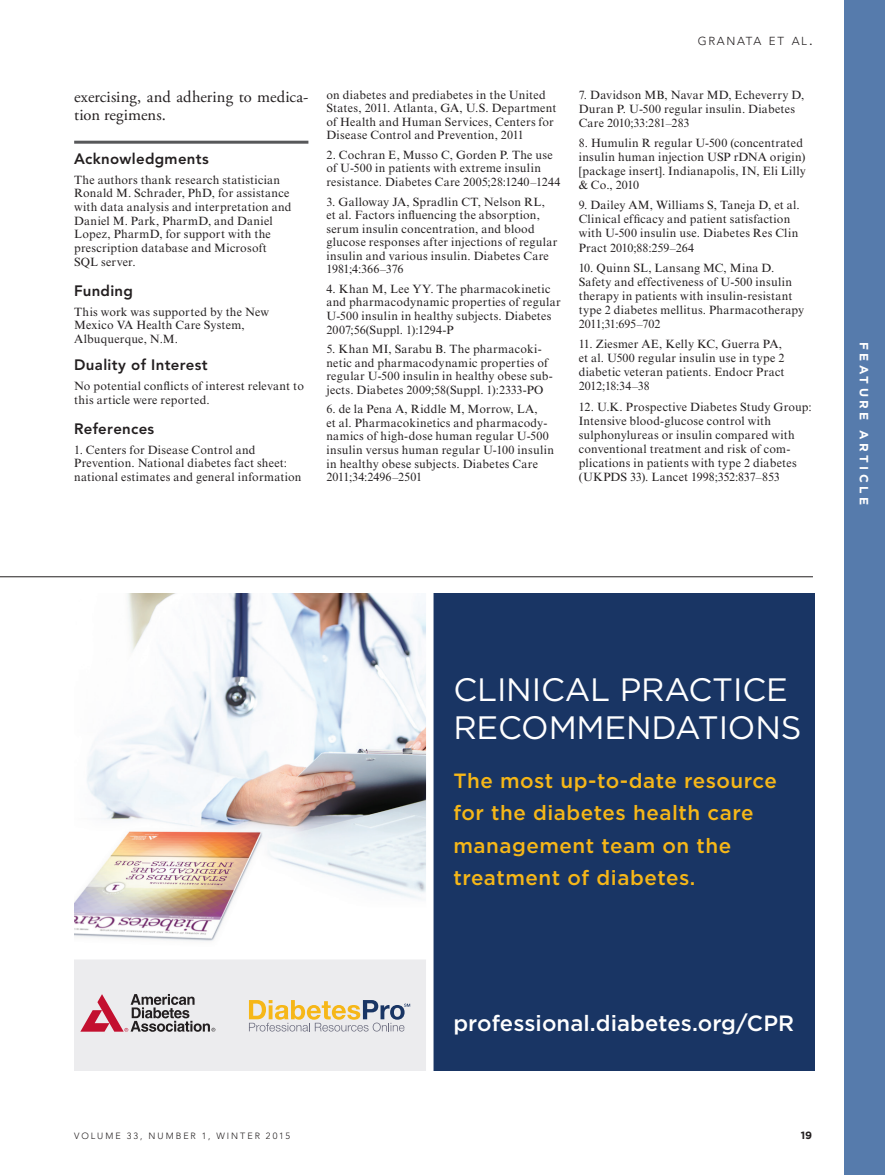
<style>
.page{position:relative;width:885px;height:1175px;background:#fff}
.page>*{position:absolute;margin:0;border:0;box-sizing:border-box;transform-origin:0 0}
.t1{font:32.4px/38.2px "Gotham";letter-spacing:-.005em;color:#fff}
.t2{font:500 22.05px "Gotham";letter-spacing:.005em;color:#fff}
.t3{font:500 20.55px/32.4px "Gotham";letter-spacing:.025em;color:#f6b718}
.BODY_-_2nd_PARA{font:16.5px/18.1px "Adobe Garamond Pro";letter-spacing:.005em;color:#231f20}
.REF_ACK_DUALITY__HEA{font:800 15px "Avenir LT Std";letter-spacing:.02em;color:#231f20}
.H1_-_BOLD{font:800 15px "Avenir LT Std";letter-spacing:.025em;color:#231f20}
.REF_ACK_DUALITY_HEAD{font:800 15px "Avenir LT Std";letter-spacing:.02em;color:#231f20}
.REF_ACK_DUALITY_BODY{font:12px/13.5px "Times New Roman MT Std";letter-spacing:.025em;color:#231f20}
.t4{font:700 12px "Gotham";letter-spacing:.28em;color:#fff}
.t5{font:300 11.55px "Avenir LT Std";letter-spacing:.145em;color:#231f20}
.t6{font:700 10.5px "Gotham";color:#231f20}
.t7{font:300 9px "Avenir LT Std";letter-spacing:.22em;color:#231f20}
.s1{font-size:16.5px}
</style>
<div class="page">
<div style="left:844px;top:0;width:40px;height:1174px;background:#567bac"></div>
<hr style="left:74px;top:141px;width:234px;height:3px;background:#57585a">
<hr style="left:0;top:576px;width:812px;height:1px;background:#231f20">
<div style="left:74px;top:957px;width:356px;height:113px;background:#ececee"></div>
<img style="left:74px;top:593px;width:352px;height:348px">
<div style="left:74px;top:952px;width:408px;height:7px;background:#fff"></div>
<div style="left:426px;top:593px;width:388px;height:477px;background:#193564"></div>
<svg style="left:249px;top:1000px;width:161px;height:31px"></svg>
<svg style="left:80px;top:994px;width:135px;height:37px"></svg>
<p class="BODY_-_2nd_PARA" style="left:74px;top:88px;width:236px">exercising, and adhering to medica&shy;tion regimens.</p>
<p class="REF_ACK_DUALITY_HEAD" style="left:74px;top:150px;width:136px">Acknowledgments</p>
<p class="REF_ACK_DUALITY_BODY" style="left:74px;top:173px;width:219px">The authors thank research statistician Ronald M. Schrader, PhD, for assistance with data analysis and interpretation and Daniel M. Park, PharmD, and Daniel Lopez, PharmD, for support with the prescription database and Microsoft SQL server.</p>
<p class="REF_ACK_DUALITY__HEA" style="left:74px;top:282px;width:60px">Funding</p>
<p class="REF_ACK_DUALITY_BODY" style="left:74px;top:305px;width:196px">This work was supported by the New<br>Mexico VA Health Care System,<br>Albuquerque, N.M.</p>
<p class="H1_-_BOLD" style="left:74px;top:356px;width:135px">Duality of Interest</p>
<p class="REF_ACK_DUALITY_BODY" style="left:74px;top:379px;width:231px">No potential conflicts of interest relevant to this article were reported.</p>
<p class="REF_ACK_DUALITY__HEA" style="left:74px;top:420px;width:82px">References</p>
<p class="REF_ACK_DUALITY_BODY" style="left:74px;top:443px;width:229px">1. Centers for Disease Control and<br>Prevention. National diabetes fact sheet: national estimates and general information</p>
<p class="REF_ACK_DUALITY_BODY" style="left:326px;top:88px;width:231px">on diabetes and prediabetes in the United States, 2011. Atlanta, GA, U.S. Department of Health and Human Services, Centers for Disease Control and Prevention, 2011</p>
<p class="REF_ACK_DUALITY_BODY" style="left:326px;top:148px;width:235px">2. Cochran E, Musso C, Gorden P. The use of U-500 in patients with extreme insulin resistance. Diabetes Care 2005;28:1240–1244</p>
<p class="REF_ACK_DUALITY_BODY" style="left:326px;top:195px;width:232px">3. Galloway JA, Spradlin CT, Nelson RL, et al. Factors influencing the absorption, serum insulin concentration, and blood glucose responses after injections of regular insulin and various insulin. Diabetes Care 1981;4:366–376</p>
<p class="REF_ACK_DUALITY_BODY" style="left:326px;top:282px;width:236px">4. Khan M, Lee YY. The pharmacokinetic and pharmacodynamic properties of regular U-500 insulin in healthy subjects. Diabetes 2007;56(Suppl. 1):1294-P</p>
<p class="REF_ACK_DUALITY_BODY" style="left:326px;top:342px;width:228px">5. Khan MI, Sarabu B. The pharmacoki&shy;netic and pharmacodynamic properties of regular U-500 insulin in healthy obese sub&shy;jects. Diabetes 2009;58(Suppl. 1):2333-PO</p>
<p class="REF_ACK_DUALITY_BODY" style="left:326px;top:402px;width:229px">6. de la Pena A, Riddle M, Morrow, LA,<br>et al. Pharmacokinetics and pharmacody&shy;namics of high-dose human regular U-500 insulin versus human regular U-100 insulin in healthy obese subjects. Diabetes Care 2011;34:2496–2501</p>
<p class="t5" style="left:697px;top:35px;width:117px">GRANATA ET AL<span class="s1">.</span></p>
<p class="REF_ACK_DUALITY_BODY" style="left:578px;top:87px;width:227px;line-height:14.1px">7. Davidson MB, Navar MD, Echeverry D,<br>Duran P. U-500 regular insulin. Diabetes<br>Care 2010;33:281–283</p>
<p class="REF_ACK_DUALITY_BODY" style="left:578px;top:136px;width:228px;line-height:14.1px">8. Humulin R regular U-500 (concentrated insulin human injection USP rDNA origin) [package insert]. Indianapolis, IN, Eli Lilly &amp; Co., 2010</p>
<p class="REF_ACK_DUALITY_BODY" style="left:578px;top:198px;width:222px;line-height:14.1px">9. Dailey AM, Williams S, Taneja D, et al.<br>Clinical efficacy and patient satisfaction with U-500 insulin use. Diabetes Res Clin Pract 2010;88:259–264</p>
<p class="REF_ACK_DUALITY_BODY" style="left:578px;top:260px;width:227px;line-height:14.1px">10. Quinn SL, Lansang MC, Mina D.<br>Safety and effectiveness of U-500 insulin therapy in patients with insulin-resistant type 2 diabetes mellitus. Pharmacotherapy 2011;31:695–702</p>
<p class="REF_ACK_DUALITY_BODY" style="left:578px;top:337px;width:207px;line-height:14.1px">11. Ziesmer AE, Kelly KC, Guerra PA, et al. U500 regular insulin use in type 2 diabetic veteran patients. Endocr Pract<br>2012;18:34–38</p>
<p class="REF_ACK_DUALITY_BODY" style="left:578px;top:399px;width:234px;line-height:14.1px">12. U.K. Prospective Diabetes Study Group:<br>Intensive blood-glucose control with sulphonylureas or insulin compared with conventional treatment and risk of com&shy;plications in patients with type 2 diabetes (UKPDS 33). Lancet 1998;352:837–853</p>
<p class="t4" style="left:871px;top:342px;width:164px;rotate:90deg">FEATURE ARTICLE</p>
<p class="t1" style="left:453px;top:669px;width:349px">CLINICAL PRACTICE<br>RECOMMENDATIONS</p>
<p class="t3" style="left:453px;top:764px;width:325px">The most up-to-date resource for the diabetes health care management team on the treatment of diabetes.</p>
<p class="t2" style="left:453px;top:1008px;width:342px">professional.diabetes.org/CPR</p>
<p class="t7" style="left:74px;top:1130px;width:217px">VOLUME 33, NUMBER 1, WINTER 2015</p>
<p class="t6" style="left:800px;top:1128px;width:13px">19</p>
</div>
